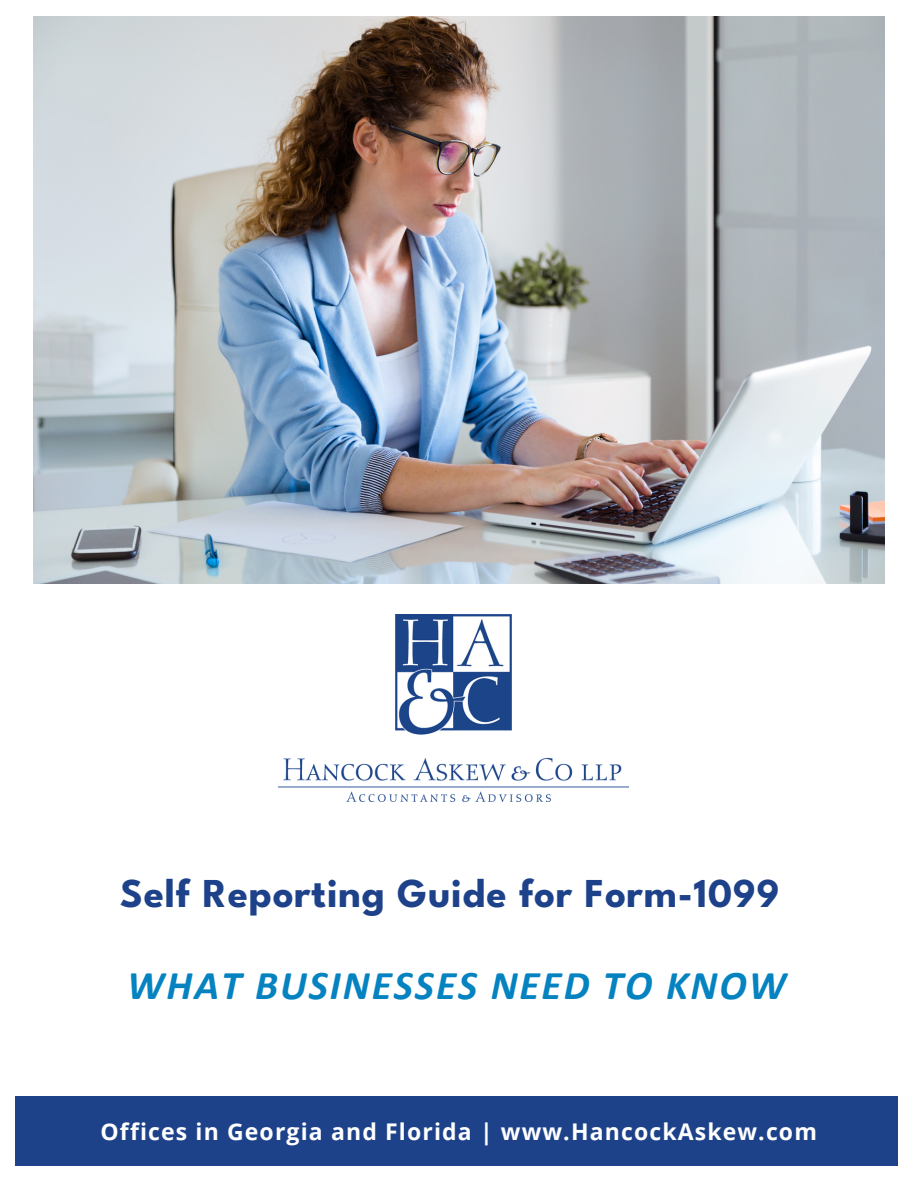
<style>
.page{position:relative;width:918px;height:1188px;background:#fff}
.page>*{position:absolute;margin:0;border:0;box-sizing:border-box;transform-origin:0 0}
.t1{font:700 40.95px "League Spartan";letter-spacing:.02em;color:#1d428a}
.t2{font:italic 700 40.95px "Calibri";letter-spacing:.05em;color:#0582c0}
.t3{font:700 22.95px "Open Sans";letter-spacing:.05em;color:#fff}
</style>
<div class="page">
<div style="left:15px;top:1096px;width:883px;height:69px;background:#1d428a"></div>
<img style="left:278px;top:614px;width:350px;height:187px">
<img style="left:34px;top:17px;width:850px;height:567px">
<p class="t1" style="left:120px;top:861px;width:661px">Self Reporting Guide for Form-1099</p>
<p class="t2" style="left:127px;top:968px;width:660px">WHAT BUSINESSES NEED TO KNOW</p>
<p class="t3" style="left:101px;top:1115px;width:718px">Offices in Georgia and Florida | www.HancockAskew.com</p>
</div>
